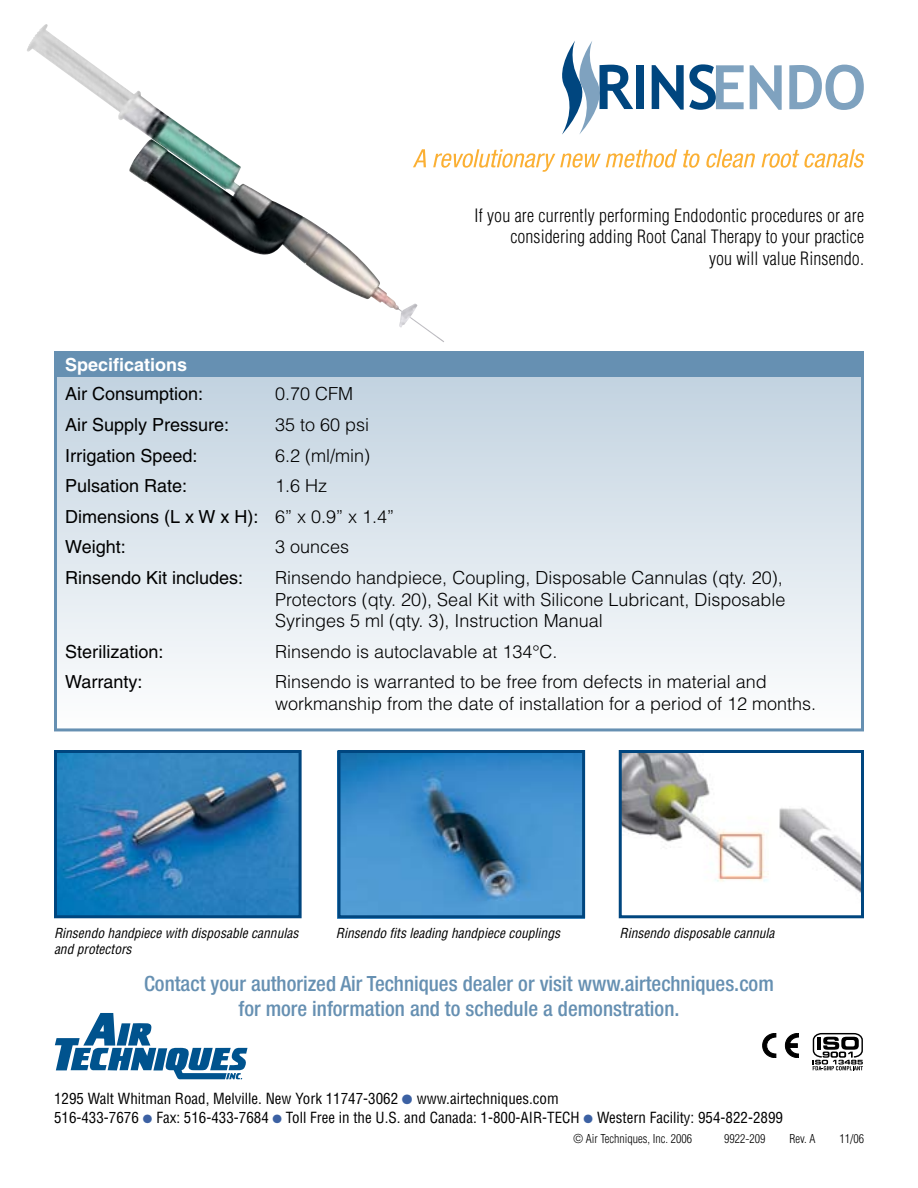
<style>
.page{position:relative;width:918px;height:1188px;background:#fff}
.page>*{position:absolute;margin:0;border:0;box-sizing:border-box;transform-origin:0 0}
.t1{font:500 condensed 21px/25.2px "Helvetica Neue";color:#6690b2;text-align:center}
.t2{font:300 18px/21.6px "Helvetica";color:#000}
.t3{font:18px/30.6px "Helvetica";color:#000}
.t4{font:300 condensed 18px/21.6px "Helvetica";letter-spacing:.005em;color:#000;text-align:right}
.t5{font:700 18px "Helvetica";color:#fff}
.t6{font:condensed 15px/19.8px "Helvetica";color:#000}
.t7{font:italic condensed 13.5px/16.2px "Helvetica";color:#000}
.t8{font:300 condensed 12px "Helvetica";color:#000}
.s1{font-weight:300}
.s2{color:#3c61a3}
</style>
<div class="page">
<div style="left:54px;top:375px;width:810px;height:356px;background:linear-gradient(to bottom,#c2d2e0,#fefefe)"></div>
<div style="left:54px;top:352px;width:810px;height:25px;background:#6690b2"></div>
<div style="left:636px;top:65px;width:8px;height:44px;background:#00467f"></div>
<svg style="left:652px;top:64px;width:92px;height:46px"></svg>
<svg style="left:750px;top:65px;width:32px;height:45px"></svg>
<svg style="left:789px;top:65px;width:75px;height:45px"></svg>
<svg style="left:562px;top:41px;width:71px;height:94px"></svg>
<img style="left:58px;top:754px;width:240px;height:160px">
<img style="left:623px;top:754px;width:237px;height:139px">
<div style="left:619px;top:750px;width:245px;height:168px;border:3px solid #00467f"></div>
<img style="left:342px;top:754px;width:239px;height:160px">
<div style="left:338px;top:750px;width:247px;height:168px;border:3px solid #00467f"></div>
<div style="left:54px;top:750px;width:248px;height:168px;border:3px solid #00467f"></div>
<div style="left:54px;top:351px;width:810px;height:380px;border:3px solid #6690b2"></div>
<svg style="left:55px;top:1013px;width:193px;height:66px"></svg>
<svg style="left:813px;top:1033px;width:50px;height:37px"></svg>
<img style="left:27px;top:24px;width:417px;height:318px">
<svg style="left:763px;top:1033px;width:36px;height:25px"></svg>
<svg style="left:413px;top:149px;width:13px;height:18px"></svg>
<svg style="left:433px;top:149px;width:244px;height:23px"></svg>
<svg style="left:683px;top:150px;width:17px;height:18px"></svg>
<svg style="left:706px;top:149px;width:49px;height:19px"></svg>
<svg style="left:762px;top:149px;width:102px;height:19px"></svg>
<p class="t5" style="left:65px;top:354px;width:124px">Specifications</p>
<p class="t3" style="left:65px;top:379px;width:140px">Air Consumption:</p>
<p class="t2" style="left:275px;top:383px;width:80px">0.70 CFM</p>
<p class="t3" style="left:65px;top:409px;width:166px">Air Supply Pressure:</p>
<p class="t2" style="left:275px;top:414px;width:96px">35 to 60 psi</p>
<p class="t3" style="left:65px;top:440px;width:134px">Irrigation Speed:</p>
<p class="t2" style="left:275px;top:444px;width:97px">6.2 (ml/min)</p>
<p class="t3" style="left:65px;top:471px;width:124px">Pulsation Rate:</p>
<p class="t3" style="left:65px;top:471px;width:331px;text-indent:210px"><span class="s1">1.6 Hz<br></span>Dimensions (L x W x H): <span class="s1">6” x 0.9” x 1.4”<br></span>Weight:</p>
<p class="t2" style="left:275px;top:536px;width:76px">3 ounces</p>
<p class="t4" style="left:475px;top:204px;width:391px">If you are currently performing Endodontic procedures or are considering adding Root Canal Therapy to your practice<br>you will value Rinsendo.</p>
<p class="t3" style="left:65px;top:562px;width:180px">Rinsendo Kit includes:</p>
<p class="t2" style="left:275px;top:567px;width:512px">Rinsendo handpiece, Coupling, Disposable Cannulas (qty. 20),<br>Protectors (qty. 20), Seal Kit with Silicone Lubricant, Disposable<br>Syringes 5 ml (qty. 3), Instruction Manual</p>
<p class="t3" style="left:65px;top:636px;width:100px">Sterilization:</p>
<p class="t2" style="left:275px;top:640px;width:284px">Rinsendo is autoclavable at 134°C.</p>
<p class="t3" style="left:65px;top:667px;width:79px">Warranty:</p>
<p class="t2" style="left:275px;top:671px;width:542px">Rinsendo is warranted to be free from defects in material and workmanship from the date of installation for a period of 12 months.</p>
<p class="t7" style="left:54px;top:925px;width:246px">Rinsendo handpiece with disposable cannulas and protectors</p>
<p class="t7" style="left:336px;top:925px;width:226px">Rinsendo fits leading handpiece couplings</p>
<p class="t7" style="left:619px;top:925px;width:157px">Rinsendo disposable cannula</p>
<p class="t1" style="left:144px;top:970px;width:631px">Contact your authorized Air Techniques dealer or visit www.airtechniques.com for more information and to schedule a demonstration.</p>
<p class="t6" style="left:54px;top:1088px;width:731px">1295 Walt Whitman Road, Melville. New York 11747-3062 <span class="s2">●</span> www.airtechniques.com<br>516-433-7676 <span class="s2">●</span> Fax: 516-433-7684 <span class="s2">●</span> Toll Free in the U.S. and Canada: 1-800-AIR-TECH <span class="s2">●</span> Western Facility: 954-822-2899</p>
<p class="t8" style="left:574px;top:1131px;width:120px">© Air Techniques, Inc. 2006</p>
<p class="t8" style="left:724px;top:1131px;width:43px">9922-209</p>
<p class="t8" style="left:789px;top:1131px;width:27px">Rev. A</p>
<p class="t8" style="left:839px;top:1131px;width:26px">11/06</p>
</div>
